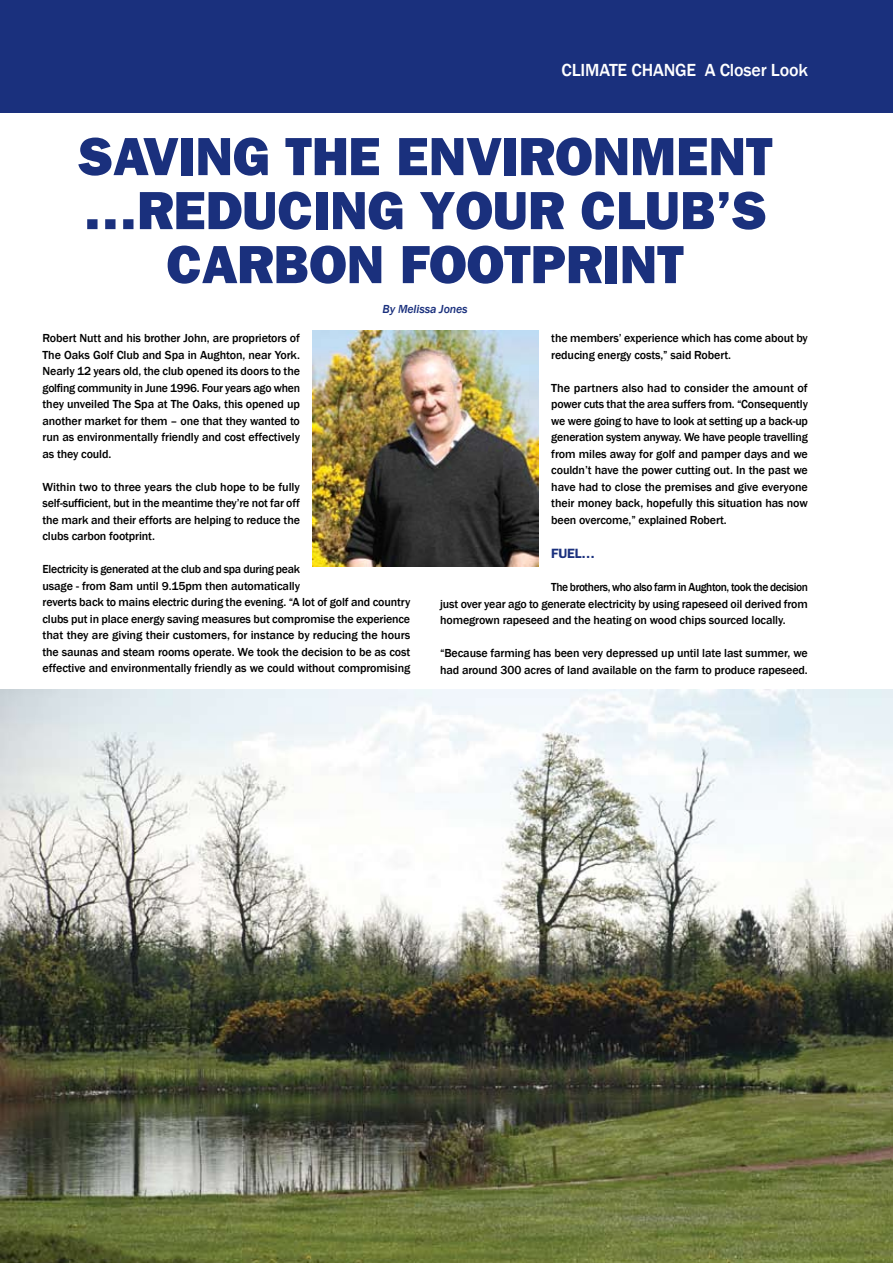
<style>
.page{position:relative;width:893px;height:1263px;background:#fff}
.page>*{position:absolute;margin:0;border:0;box-sizing:border-box;transform-origin:0 0}
.t1{font:800 54px/54px "Franklin Gothic";letter-spacing:-.005em;color:#1a307d;text-align:center}
.t2{font:500 18px "Franklin Gothic";letter-spacing:-.01em;color:#fff}
.t3{font:600 13.5px "Franklin Gothic";color:#1a307d}
.t4{font:500 12px/16.5px "Franklin Gothic";letter-spacing:-.01em;color:#000;text-align:justify}
.t5{font:500 12px/16.5px "Franklin Gothic";letter-spacing:-.01em;color:#000;text-align:justify;scale:.95 1}
.t6{font:italic 500 12px "Franklin Gothic";letter-spacing:-.01em;color:#1a307d}
</style>
<div class="page">
<div style="left:0;top:0;width:893px;height:113px;background:#1a307d"></div>
<img style="left:0;top:689px;width:893px;height:574px">
<img style="left:313px;top:331px;width:225px;height:235px">
<h2 class="t2" style="left:561px;top:59px;width:21px">CLIMATE</h2>
<h2 class="t2" style="left:631px;top:59px;width:22px">CHANGE</h2>
<h2 class="t2" style="left:705px;top:59px;width:105px">A Closer Look</h2>
<h1 class="t1" style="left:78px;top:130px;width:697px">SAVING THE ENVIRONMENT …REDUCING YOUR CLUB’S<br>CARBON FOOTPRINT</h1>
<p class="t6" style="left:383px;top:301px;width:87px">By Melissa Jones</p>
<p class="t4" style="left:43px;top:330px;width:259px">Robert Nutt and his brother John, are proprietors of The Oaks Golf Club and Spa in Aughton, near York.<br>Nearly 12 years old, the club opened its doors to the golfing community in June 1996. Four years ago when they unveiled The Spa at The Oaks, this opened up another market for them – one that they wanted to run as environmentally friendly and cost effectively as they could.</p>
<p class="t4" style="left:43px;top:479px;width:259px">Within two to three years the club hope to be fully self-sufficient, but in the meantime they’re not far off the mark and their efforts are helping to reduce the clubs carbon footprint.</p>
<p class="t4" style="left:43px;top:561px;width:369px;text-align:left">Electricity is generated at the club and spa during peak<br>usage - from 8am until 9.15pm then automatically<br>reverts back to mains electric during the evening. “A lot of golf and country clubs put in place energy saving measures but compromise the experience that they are giving their customers, for instance by reducing the hours the saunas and steam rooms operate. We took the decision to be as cost effective and environmentally friendly as we could without compromising</p>
<p class="t4" style="left:551px;top:330px;width:258px">the members’ experience which has come about by reducing energy costs,” said Robert.</p>
<p class="t4" style="left:551px;top:380px;width:258px">The partners also had to consider the amount of power cuts that the area suffers from. “Consequently we were going to have to look at setting up a back-up generation system anyway. We have people travelling from miles away for golf and pamper days and we couldn’t have the power cutting out. In the past we have had to close the premises and give everyone their money back, hopefully this situation has now been overcome,” explained Robert.</p>
<p class="t3" style="left:551px;top:546px;width:45px">FUEL…</p>
<p class="t5" style="left:440px;top:579px;width:389px;text-indent:111px">The brothers, who also farm in Aughton, took the decision just over year ago to generate electricity by using rapeseed oil derived from homegrown rapeseed and the heating on wood chips sourced locally.</p>
<p class="t4" style="left:440px;top:645px;width:369px">“Because farming has been very depressed up until late last summer, we had around 300 acres of land available on the farm to produce rapeseed.</p>
</div>
